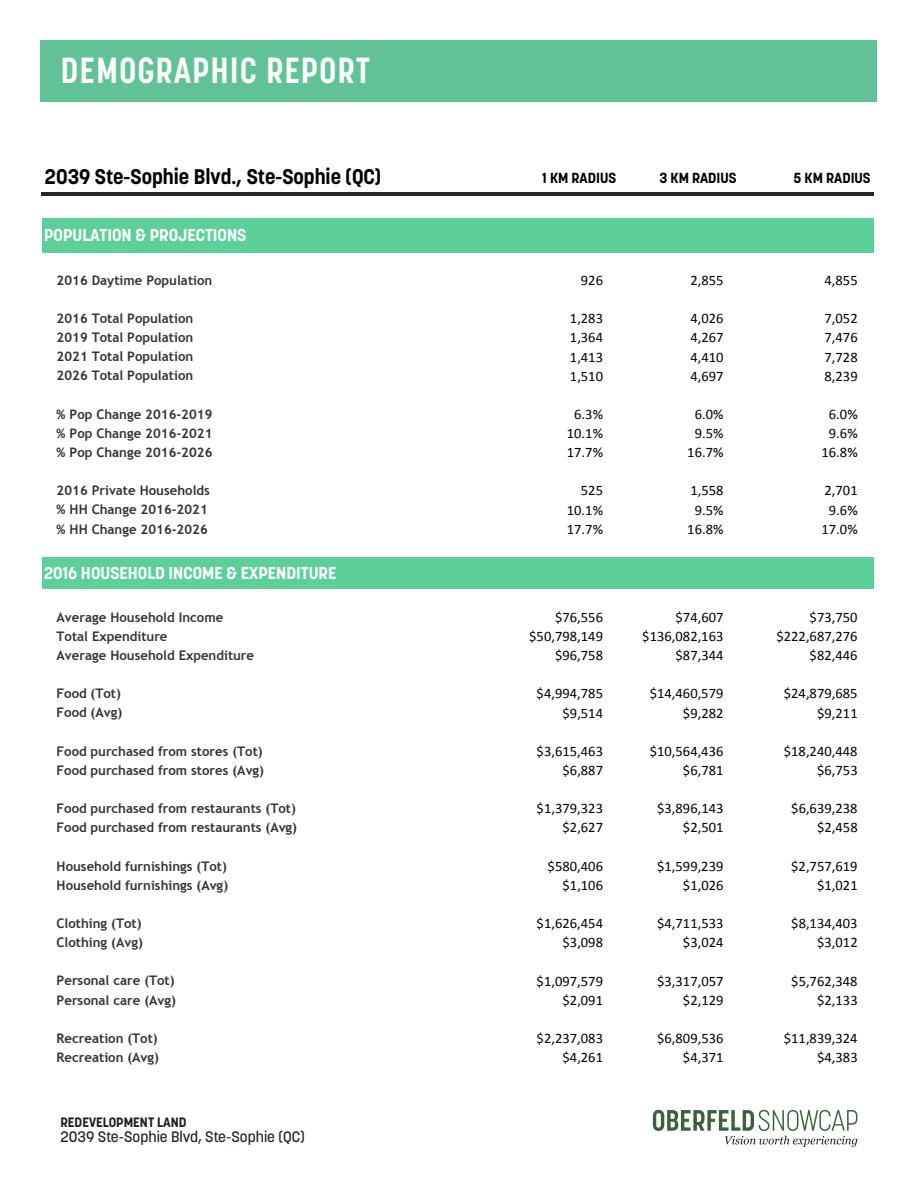
<style>
.page{position:relative;width:918px;height:1188px;background:#fff}
.page>*{position:absolute;margin:0;border:0;box-sizing:border-box;transform-origin:0 0}
.t1{font:700 36px "Korolev Condensed";letter-spacing:.045em;color:#fff}
.t2{font:700 21px "Korolev";color:#000}
.t3{font:700 17.1px "Korolev";color:#fff}
.t4{font:500 15px "Korolev";color:#231f20}
.t5{font:14.55px "Calibri";letter-spacing:.005em;color:#000}
.t6{font:700 14.55px "Korolev";color:#000}
.t7{font:700 13.5px "Korolev";color:#231f20}
.t8{font:700 13.2px "Trebuchet MS";color:#333}
.t9{font:13.2px/16.4px "Arial";letter-spacing:-.005em;color:#000}
</style>
<div class="page">
<svg style="left:653px;top:1110px;width:204px;height:37px"></svg>
<div style="left:40px;top:40px;width:838px;height:62px;background:#62c297"></div>
<div style="left:42px;top:218px;width:831px;height:34px;background:#5dd099"></div>
<div style="left:42px;top:558px;width:831px;height:31px;background:#5dd099"></div>
<hr style="left:41px;top:192px;width:832px;height:1px;background:#262626">
<hr style="left:41px;top:195px;width:832px;height:1px;background:#262626">
<h1 class="t1" style="left:61px;top:49px;width:311px">DEMOGRAPHIC REPORT</h1>
<p class="t2" style="left:45px;top:164px;width:338px">2039 Ste-Sophie Blvd., Ste-Sophie (QC)</p>
<p class="t6" style="left:542px;top:168px;width:75px">1 KM RADIUS</p>
<p class="t6" style="left:660px;top:168px;width:79px">3 KM RADIUS</p>
<p class="t6" style="left:793px;top:168px;width:79px">5 KM RADIUS</p>
<p class="t3" style="left:44px;top:224px;width:204px">POPULATION &amp; PROJECTIONS</p>
<p class="t8" style="left:57px;top:272px;width:157px">2016 Daytime Population</p>
<p class="t5" style="left:581px;top:271px;width:24px">926</p>
<p class="t5" style="left:690px;top:271px;width:35px">2,855</p>
<p class="t5" style="left:825px;top:271px;width:35px">4,855</p>
<p class="t8" style="left:57px;top:310px;width:138px">2016 Total Population</p>
<p class="t5" style="left:570px;top:309px;width:35px">1,283</p>
<p class="t5" style="left:690px;top:309px;width:35px">4,026</p>
<p class="t5" style="left:825px;top:309px;width:35px">7,052</p>
<p class="t8" style="left:57px;top:329px;width:138px">2019 Total Population</p>
<p class="t5" style="left:570px;top:328px;width:35px">1,364</p>
<p class="t5" style="left:690px;top:328px;width:35px">4,267</p>
<p class="t5" style="left:825px;top:328px;width:35px">7,476</p>
<p class="t8" style="left:57px;top:348px;width:138px">2021 Total Population</p>
<p class="t5" style="left:570px;top:347px;width:35px">1,413</p>
<p class="t5" style="left:690px;top:347px;width:35px">4,410</p>
<p class="t5" style="left:825px;top:347px;width:35px">7,728</p>
<p class="t8" style="left:57px;top:368px;width:138px">2026 Total Population</p>
<p class="t5" style="left:570px;top:367px;width:35px">1,510</p>
<p class="t5" style="left:690px;top:367px;width:35px">4,697</p>
<p class="t5" style="left:825px;top:367px;width:35px">8,239</p>
<p class="t8" style="left:57px;top:406px;width:157px">% Pop Change 2016-2019</p>
<p class="t5" style="left:574px;top:405px;width:30px">6.3%</p>
<p class="t5" style="left:695px;top:405px;width:30px">6.0%</p>
<p class="t5" style="left:829px;top:405px;width:30px">6.0%</p>
<p class="t8" style="left:57px;top:425px;width:157px">% Pop Change 2016-2021</p>
<p class="t5" style="left:567px;top:424px;width:38px">10.1%</p>
<p class="t5" style="left:695px;top:424px;width:30px">9.5%</p>
<p class="t5" style="left:829px;top:424px;width:30px">9.6%</p>
<p class="t8" style="left:57px;top:444px;width:157px">% Pop Change 2016-2026</p>
<p class="t5" style="left:567px;top:443px;width:38px">17.7%</p>
<p class="t5" style="left:687px;top:443px;width:38px">16.7%</p>
<p class="t5" style="left:821px;top:443px;width:38px">16.8%</p>
<p class="t8" style="left:57px;top:482px;width:155px">2016 Private Households</p>
<p class="t5" style="left:581px;top:481px;width:24px">525</p>
<p class="t5" style="left:690px;top:481px;width:35px">1,558</p>
<p class="t5" style="left:825px;top:481px;width:35px">2,701</p>
<p class="t8" style="left:57px;top:502px;width:153px">% HH Change 2016-2021</p>
<p class="t5" style="left:567px;top:501px;width:38px">10.1%</p>
<p class="t5" style="left:695px;top:501px;width:30px">9.5%</p>
<p class="t5" style="left:829px;top:501px;width:30px">9.6%</p>
<p class="t8" style="left:57px;top:521px;width:153px">% HH Change 2016-2026</p>
<p class="t5" style="left:567px;top:520px;width:38px">17.7%</p>
<p class="t5" style="left:687px;top:520px;width:38px">16.8%</p>
<p class="t5" style="left:821px;top:520px;width:38px">17.0%</p>
<p class="t3" style="left:44px;top:563px;width:294px">2016 HOUSEHOLD INCOME &amp; EXPENDITURE</p>
<p class="t8" style="left:57px;top:609px;width:168px">Average Household Income</p>
<p class="t5" style="left:555px;top:608px;width:50px">$76,556</p>
<p class="t5" style="left:676px;top:608px;width:50px">$74,607</p>
<p class="t5" style="left:810px;top:608px;width:50px">$73,750</p>
<p class="t8" style="left:57px;top:628px;width:112px">Total Expenditure</p>
<p class="t5" style="left:529px;top:627px;width:75px">$50,798,149</p>
<p class="t5" style="left:642px;top:627px;width:83px">$136,082,163</p>
<p class="t5" style="left:776px;top:627px;width:83px">$222,687,276</p>
<p class="t8" style="left:57px;top:647px;width:199px">Average Household Expenditure</p>
<p class="t5" style="left:555px;top:646px;width:50px">$96,758</p>
<p class="t5" style="left:676px;top:646px;width:50px">$87,344</p>
<p class="t5" style="left:810px;top:646px;width:50px">$82,446</p>
<p class="t8" style="left:57px;top:685px;width:66px">Food (Tot)</p>
<p class="t5" style="left:537px;top:684px;width:68px">$4,994,785</p>
<p class="t5" style="left:650px;top:684px;width:75px">$14,460,579</p>
<p class="t5" style="left:784px;top:684px;width:75px">$24,879,685</p>
<p class="t8" style="left:57px;top:704px;width:67px">Food (Avg)</p>
<p class="t5" style="left:562px;top:704px;width:42px">$9,514</p>
<p class="t5" style="left:683px;top:704px;width:42px">$9,282</p>
<p class="t5" style="left:817px;top:704px;width:42px">$9,211</p>
<p class="t8" style="left:57px;top:743px;width:208px">Food purchased from stores (Tot)</p>
<p class="t5" style="left:537px;top:742px;width:68px">$3,615,463</p>
<p class="t5" style="left:650px;top:742px;width:75px">$10,564,436</p>
<p class="t5" style="left:784px;top:742px;width:75px">$18,240,448</p>
<p class="t8" style="left:57px;top:762px;width:209px">Food purchased from stores (Avg)</p>
<p class="t5" style="left:562px;top:761px;width:42px">$6,887</p>
<p class="t5" style="left:683px;top:761px;width:42px">$6,781</p>
<p class="t5" style="left:817px;top:761px;width:42px">$6,753</p>
<p class="t8" style="left:57px;top:800px;width:241px">Food purchased from restaurants (Tot)</p>
<p class="t5" style="left:537px;top:799px;width:68px">$1,379,323</p>
<p class="t5" style="left:657px;top:799px;width:68px">$3,896,143</p>
<p class="t5" style="left:791px;top:799px;width:68px">$6,639,238</p>
<p class="t8" style="left:57px;top:819px;width:242px">Food purchased from restaurants (Avg)</p>
<p class="t5" style="left:562px;top:818px;width:42px">$2,627</p>
<p class="t5" style="left:683px;top:818px;width:42px">$2,501</p>
<p class="t5" style="left:817px;top:818px;width:42px">$2,458</p>
<p class="t8" style="left:57px;top:858px;width:172px">Household furnishings (Tot)</p>
<p class="t5" style="left:548px;top:857px;width:57px">$580,406</p>
<p class="t5" style="left:657px;top:857px;width:68px">$1,599,239</p>
<p class="t5" style="left:791px;top:857px;width:68px">$2,757,619</p>
<p class="t8" style="left:57px;top:877px;width:173px">Household furnishings (Avg)</p>
<p class="t5" style="left:562px;top:876px;width:42px">$1,106</p>
<p class="t5" style="left:683px;top:876px;width:42px">$1,026</p>
<p class="t5" style="left:817px;top:876px;width:42px">$1,021</p>
<p class="t8" style="left:57px;top:915px;width:86px">Clothing (Tot)</p>
<p class="t5" style="left:537px;top:914px;width:68px">$1,626,454</p>
<p class="t5" style="left:657px;top:914px;width:68px">$4,711,533</p>
<p class="t5" style="left:791px;top:914px;width:68px">$8,134,403</p>
<p class="t8" style="left:57px;top:934px;width:88px">Clothing (Avg)</p>
<p class="t5" style="left:562px;top:933px;width:42px">$3,098</p>
<p class="t5" style="left:683px;top:933px;width:42px">$3,024</p>
<p class="t5" style="left:817px;top:933px;width:42px">$3,012</p>
<p class="t8" style="left:57px;top:972px;width:120px">Personal care (Tot)</p>
<p class="t5" style="left:537px;top:972px;width:68px">$1,097,579</p>
<p class="t5" style="left:657px;top:972px;width:68px">$3,317,057</p>
<p class="t5" style="left:791px;top:972px;width:68px">$5,762,348</p>
<p class="t8" style="left:57px;top:992px;width:121px">Personal care (Avg)</p>
<p class="t5" style="left:562px;top:991px;width:42px">$2,091</p>
<p class="t5" style="left:683px;top:991px;width:42px">$2,129</p>
<p class="t5" style="left:817px;top:991px;width:42px">$2,133</p>
<p class="t8" style="left:57px;top:1030px;width:103px">Recreation (Tot)</p>
<p class="t5" style="left:537px;top:1029px;width:68px">$2,237,083</p>
<p class="t5" style="left:657px;top:1029px;width:68px">$6,809,536</p>
<p class="t5" style="left:784px;top:1029px;width:75px">$11,839,324</p>
<p class="t8" style="left:57px;top:1049px;width:104px">Recreation (Avg)</p>
<p class="t5" style="left:562px;top:1048px;width:42px">$4,261</p>
<p class="t5" style="left:683px;top:1048px;width:42px">$4,371</p>
<p class="t5" style="left:817px;top:1048px;width:42px">$4,383</p>
<p class="t7" style="left:60px;top:1114px;width:128px">REDEVELOPMENT LAND</p>
<p class="t4" style="left:60px;top:1127px;width:246px">2039 Ste-Sophie Blvd, Ste-Sophie (QC)</p>
<p class="t9" style="left:40px;top:1114px;width:254px">Data Source: Environics Analytics<br>© 2016 ESRI Canada. All Rights Reserved.</p>
</div>
